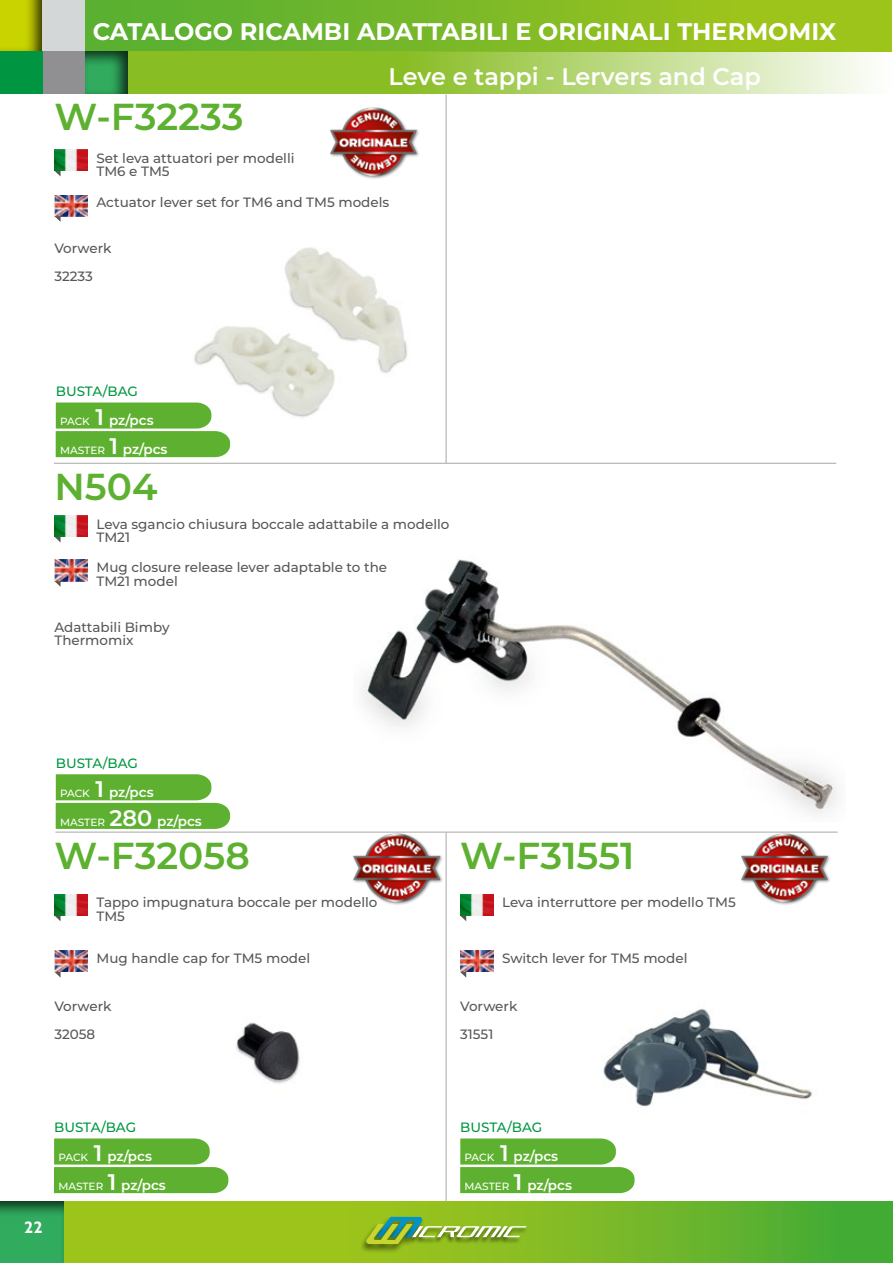
<style>
.page{position:relative;width:893px;height:1263px;background:#fff}
.page>*{position:absolute;margin:0;border:0;box-sizing:border-box;transform-origin:0 0}
.t1{font:600 37.5px "Montserrat";color:#5eb130}
.t2{font:700 24px "Montserrat";color:#fff}
.t3{font:600 24px "Montserrat";color:#fff}
.t4{font:700 16.5px "Gill Sans";color:#fff}
.t5{font:500 13.5px/13.5px "Montserrat";color:#575756}
.t6{font:600 13.5px "Montserrat";color:#fff}
.t7{font:500 13.5px "Montserrat";letter-spacing:-.005em;color:#009641}
.t8{font:500 10.5px "Montserrat";color:#fff}
.s1{font-weight:500;font-size:10.5px}
.s2{font-size:22.5px}
.s3{font-weight:600;font-size:22.5px}
.s4{font-weight:600;font-size:13.5px}
</style>
<div class="page">
<div style="left:85px;top:0;width:806px;height:51px;background:linear-gradient(to right,#55ae34,#a7c718)"></div>
<svg style="left:130px;top:51px;width:762px;height:43px;background:#add168"></svg>
<div style="left:0;top:0;width:45px;height:53px;background:#000;opacity:.75"></div>
<div style="left:84px;top:51px;width:46px;height:45px;background:#000;opacity:.75"></div>
<div style="left:43px;top:0;width:42px;height:51px;background:#d4d7d8"></div>
<div style="left:43px;top:51px;width:42px;height:43px;background:#909093"></div>
<div style="left:0;top:51px;width:43px;height:43px;background:#009641"></div>
<svg style="left:65px;top:1201px;width:827px;height:62px;background:#7fbb24"></svg>
<div style="left:0;top:1201px;width:65px;height:62px;background:#000;opacity:.75"></div>
<img style="left:194px;top:247px;width:214px;height:199px">
<img style="left:361px;top:559px;width:477px;height:255px">
<img style="left:236px;top:1023px;width:64px;height:61px">
<img style="left:603px;top:1009px;width:209px;height:175px">
<svg style="left:56px;top:402px;width:174px;height:55px;background:#71ba48"></svg>
<svg style="left:56px;top:774px;width:174px;height:55px;background:#70ba48"></svg>
<svg style="left:54px;top:1138px;width:174px;height:55px;background:#70ba48"></svg>
<svg style="left:460px;top:1138px;width:174px;height:55px;background:#71ba48"></svg>
<img style="left:55px;top:150px;width:32px;height:21px">
<svg style="left:55px;top:171px;width:6px;height:5px"></svg>
<img style="left:55px;top:195px;width:32px;height:21px">
<svg style="left:55px;top:216px;width:6px;height:6px"></svg>
<img style="left:55px;top:516px;width:32px;height:21px">
<svg style="left:55px;top:537px;width:6px;height:5px"></svg>
<img style="left:55px;top:560px;width:32px;height:21px">
<svg style="left:55px;top:581px;width:6px;height:6px"></svg>
<img style="left:55px;top:894px;width:32px;height:22px">
<svg style="left:55px;top:916px;width:6px;height:5px"></svg>
<img style="left:55px;top:951px;width:32px;height:21px">
<svg style="left:55px;top:972px;width:6px;height:6px"></svg>
<img style="left:460px;top:894px;width:33px;height:22px">
<svg style="left:460px;top:916px;width:6px;height:5px"></svg>
<img style="left:460px;top:951px;width:33px;height:21px">
<svg style="left:460px;top:972px;width:6px;height:6px"></svg>
<img style="left:330px;top:107px;width:89px;height:72px">
<img style="left:342px;top:831px;width:108px;height:77px">
<img style="left:730px;top:831px;width:108px;height:74px">
<hr style="left:54px;top:463px;width:782px;height:1px;background:#a8a8a7">
<hr style="left:55px;top:832px;width:783px;height:1px;background:#a8a8a7">
<hr style="left:446px;top:833px;width:1px;height:368px;background:#a8a8a7">
<hr style="left:446px;top:95px;width:1px;height:368px;background:#a8a8a7">
<div style="left:369px;top:1216px;width:56px;height:30px;background:#96c21e"></div>
<div style="left:359px;top:1223px;width:56px;height:30px;background:#000;opacity:.5"></div>
<div style="left:498px;top:1226px;width:30px;height:18px;background:#89bd24"></div>
<svg style="left:365px;top:1217px;width:162px;height:27px;background:#8cb74b"></svg>
<h2 class="t2" style="left:93px;top:14px;width:745px">CATALOGO RICAMBI ADATTABILI E ORIGINALI THERMOMIX</h2>
<h1 class="t1" style="left:55px;top:90px;width:191px">W-F32233</h1>
<h2 class="t3" style="left:389px;top:60px;width:374px">Leve e tappi - Lervers and Cap</h2>
<p class="t5" style="left:96px;top:151px;width:200px">Set leva attuatori per modelli<br>TM6 e TM5</p>
<p class="t5" style="left:96px;top:195px;width:294px">Actuator lever set for TM6 and TM5 models</p>
<p class="t5" style="left:54px;top:234px;width:59px;line-height:27.8px">Vorwerk<br>32233</p>
<p class="t7" style="left:56px;top:382px;width:84px">BUSTA/BAG</p>
<p class="t6" style="left:60px;top:411px;width:95px"><span class="s1">PACK</span> <span class="s2">1</span> pz/pcs</p>
<p class="t8" style="left:60px;top:443px;width:109px">MASTER <span class="s3">1</span> <span class="s4">pz/pcs</span></p>
<h1 class="t1" style="left:55px;top:460px;width:104px">N504</h1>
<p class="t5" style="left:96px;top:517px;width:354px">Leva sgancio chiusura boccale adattabile a modello<br>TM21</p>
<p class="t5" style="left:96px;top:560px;width:292px">Mug closure release lever adaptable to the<br>TM21 model</p>
<p class="t5" style="left:54px;top:619px;width:117px">Adattabili Bimby<br>Thermomix</p>
<p class="t7" style="left:56px;top:754px;width:84px">BUSTA/BAG</p>
<p class="t6" style="left:60px;top:782px;width:95px"><span class="s1">PACK</span> <span class="s2">1</span> pz/pcs</p>
<p class="t8" style="left:60px;top:815px;width:143px">MASTER <span class="s3">280</span> <span class="s4">pz/pcs</span></p>
<h1 class="t1" style="left:55px;top:829px;width:197px">W-F32058</h1>
<p class="t5" style="left:96px;top:895px;width:282px">Tappo impugnatura boccale per modello<br>TM5</p>
<p class="t5" style="left:96px;top:951px;width:215px">Mug handle cap for TM5 model</p>
<p class="t5" style="left:54px;top:992px;width:59px;line-height:27.8px">Vorwerk<br>32058</p>
<p class="t4" style="left:24px;top:1218px;width:20px">22</p>
<p class="t7" style="left:54px;top:1118px;width:84px">BUSTA/BAG</p>
<p class="t6" style="left:58px;top:1147px;width:95px"><span class="s1">PACK</span> <span class="s2">1</span> pz/pcs</p>
<p class="t8" style="left:58px;top:1179px;width:109px">MASTER <span class="s3">1</span> <span class="s4">pz/pcs</span></p>
<h1 class="t1" style="left:460px;top:829px;width:176px">W-F31551</h1>
<p class="t5" style="left:502px;top:895px;width:235px">Leva interruttore per modello TM5</p>
<p class="t5" style="left:502px;top:951px;width:187px">Switch lever for TM5 model</p>
<p class="t5" style="left:460px;top:992px;width:59px;line-height:27.8px">Vorwerk<br>31551</p>
<p class="t7" style="left:460px;top:1118px;width:84px">BUSTA/BAG</p>
<p class="t6" style="left:465px;top:1147px;width:95px"><span class="s1">PACK</span> <span class="s2">1</span> pz/pcs</p>
<p class="t8" style="left:465px;top:1179px;width:109px">MASTER <span class="s3">1</span> <span class="s4">pz/pcs</span></p>
</div>
